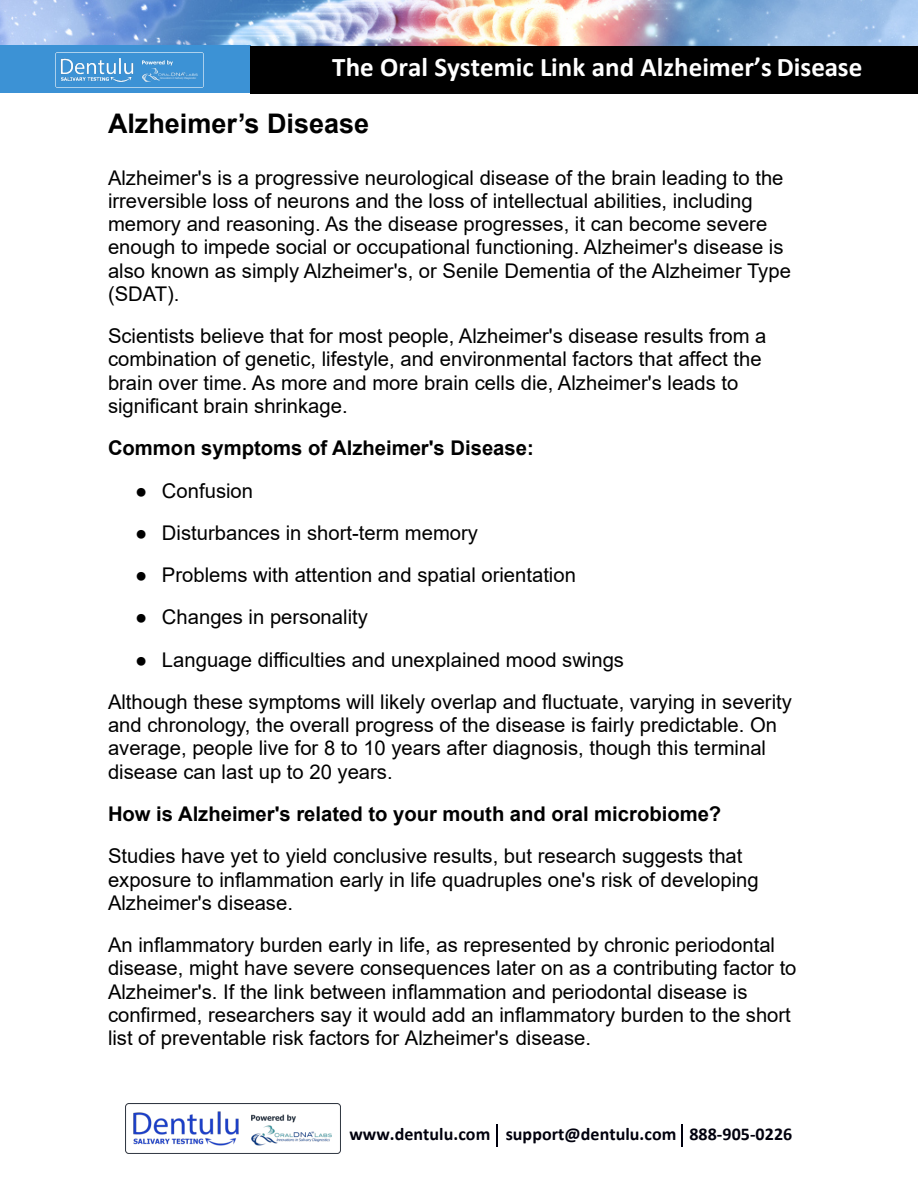
<style>
.page{position:relative;width:918px;height:1188px;background:#fff}
.page>*{position:absolute;margin:0;border:0;box-sizing:border-box;transform-origin:0 0}
.t1{font:700 27px "Calibri";color:#fff}
.t2{font:700 27px "Arial";color:#000}
.t3{font:20.25px/23.2px "Arial";color:#000}
.t4{font:700 20.25px "Arial";color:#000}
.t5{font:700 18px "Calibri";letter-spacing:.005em;color:#00000d}
</style>
<div class="page">
<img style="left:0;top:0;width:918px;height:46px">
<div style="left:0;top:46px;width:250px;height:47px;background:#3c92d5"></div>
<div style="left:250px;top:46px;width:668px;height:47px;background:#000"></div>
<img style="left:55px;top:53px;width:149px;height:34px">
<img style="left:125px;top:1103px;width:215px;height:50px">
<svg style="left:497px;top:1124px;width:1px;height:23px"></svg>
<svg style="left:681px;top:1124px;width:1px;height:23px"></svg>
<h1 class="t1" style="left:332px;top:56px;width:532px">The Oral Systemic Link and Alzheimer’s Disease</h1>
<h1 class="t2" style="left:108px;top:114px;width:263px">Alzheimer’s Disease</h1>
<p class="t3" style="left:108px;top:168px;width:684px">Alzheimer's is a progressive neurological disease of the brain leading to the irreversible loss of neurons and the loss of intellectual abilities, including memory and reasoning. As the disease progresses, it can become severe enough to impede social or occupational functioning. Alzheimer's disease is also known as simply Alzheimer's, or Senile Dementia of the Alzheimer Type (SDAT).</p>
<p class="t3" style="left:108px;top:326px;width:660px">Scientists believe that for most people, Alzheimer's disease results from a combination of genetic, lifestyle, and environmental factors that affect the brain over time. As more and more brain cells die, Alzheimer's leads to significant brain shrinkage.</p>
<p class="t4" style="left:108px;top:441px;width:427px">Common symptoms of Alzheimer's Disease:</p>
<p class="t3" style="left:135px;top:481px;width:120px">● Confusion</p>
<p class="t3" style="left:135px;top:523px;width:345px">● Disturbances in short-term memory</p>
<p class="t3" style="left:135px;top:565px;width:442px">● Problems with attention and spatial orientation</p>
<p class="t3" style="left:135px;top:607px;width:234px">● Changes in personality</p>
<p class="t3" style="left:108px;top:640px;width:685px;line-height:42.3px;text-indent:27px">● Language difficulties and unexplained mood swings<br>Although these symptoms will likely overlap and fluctuate, varying in severity</p>
<p class="t3" style="left:108px;top:715px;width:671px">and chronology, the overall progress of the disease is fairly predictable. On average, people live for 8 to 10 years after diagnosis, though this terminal disease can last up to 20 years.</p>
<p class="t4" style="left:108px;top:806px;width:615px">How is Alzheimer's related to your mouth and oral microbiome?</p>
<p class="t3" style="left:108px;top:846px;width:652px">Studies have yet to yield conclusive results, but research suggests that exposure to inflammation early in life quadruples one's risk of developing<br>Alzheimer's disease.</p>
<p class="t3" style="left:108px;top:935px;width:690px">An inflammatory burden early in life, as represented by chronic periodontal disease, might have severe consequences later on as a contributing factor to Alzheimer's. If the link between inflammation and periodontal disease is confirmed, researchers say it would add an inflammatory burden to the short list of preventable risk factors for Alzheimer's disease.</p>
<p class="t5" style="left:349px;top:1126px;width:444px">www.dentulu.com support@dentulu.com 888-905-0226</p>
</div>
